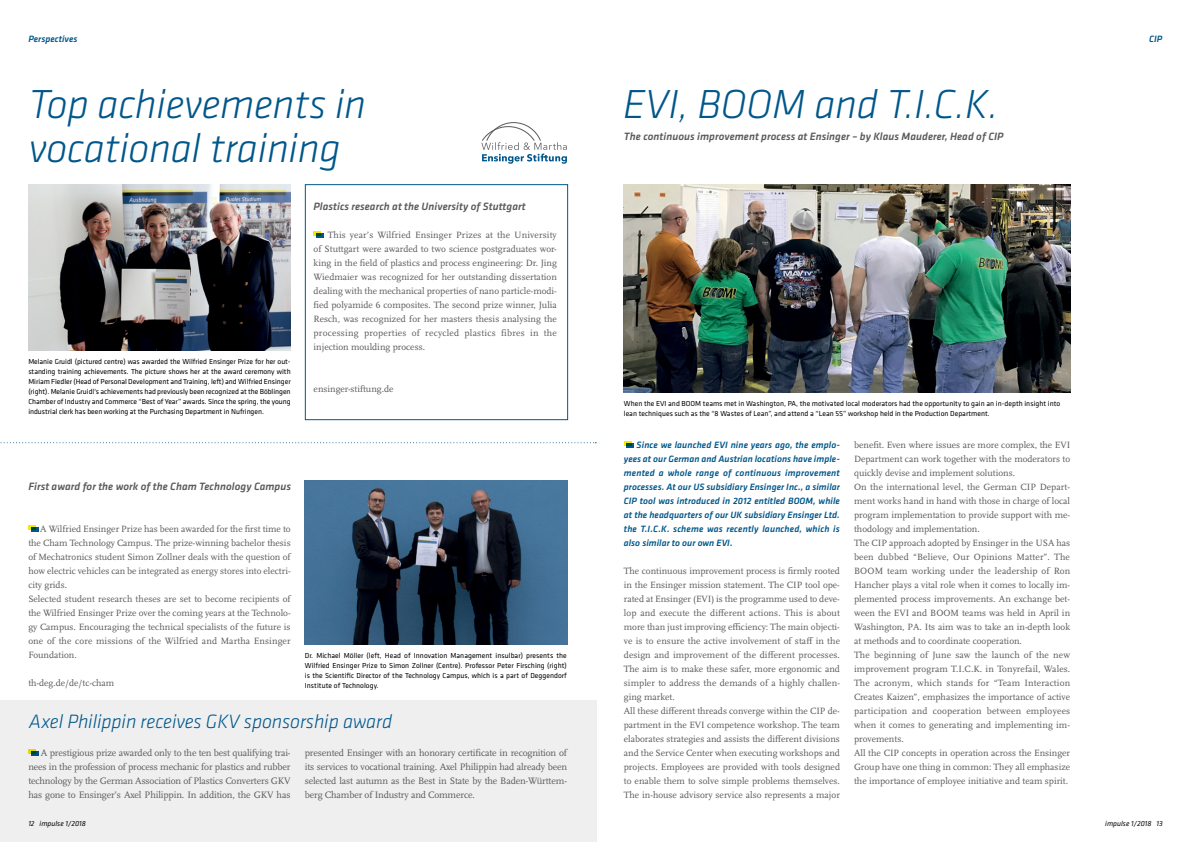
<style>
.page{position:relative;width:1191px;height:842px;background:#fff}
.page>*{position:absolute;margin:0;border:0;box-sizing:border-box;transform-origin:0 0}
.t1{font:italic 300 42px/44px "Klavika";letter-spacing:-.005em;color:#00578b}
.t2{font:italic 300 20px "Klavika";letter-spacing:-.005em;color:#00578b}
.t3{font:italic 500 11px "Klavika";letter-spacing:.005em;color:#58595b}
.t4{font:9.8px/14px "Scala Pro";letter-spacing:-.015em;color:#58595b;text-align:justify}
.t5{font:9.5px/14px "Scala Pro";color:#58595b}
.t6{font:italic 500 9.5px/14px "Klavika";letter-spacing:.005em;color:#00578b;text-align:justify}
.t7{font:7.5px/10px "Klavika";letter-spacing:.005em;color:#000;text-align:justify}
.t8{font:italic 7.5px "Klavika";letter-spacing:.005em;color:#000}
</style>
<div class="page">
<img style="left:624px;top:184px;width:446px;height:208px">
<img style="left:305px;top:480px;width:262px;height:164px">
<img style="left:28px;top:184px;width:263px;height:166px">
<div style="left:305px;top:184px;width:263px;height:236px;border:1px solid #00578b"></div>
<svg style="left:481px;top:122px;width:86px;height:42px"></svg>
<svg style="left:624px;top:442px;width:10px;height:6px"></svg>
<div style="left:0;top:700px;width:596px;height:142px;background:#efeff0"></div>
<svg style="left:28px;top:750px;width:10px;height:6px"></svg>
<svg style="left:0;top:442px;width:596px;height:1px"></svg>
<svg style="left:314px;top:232px;width:9px;height:6px"></svg>
<svg style="left:28px;top:526px;width:10px;height:6px"></svg>
<p class="t6" style="left:28px;top:32px;width:51px">Perspectives</p>
<h1 class="t1" style="left:29px;top:82px;width:339px">Top achievements in vocational training</h1>
<p class="t7" style="left:28px;top:356px;width:264px">Melanie Gruidl (pictured centre) was awarded the Wilfried Ensinger Prize for her out&shy;standing training achievements. The picture shows her at the award ceremony with Miriam Fiedler (Head of Personal Development and Training, left) and Wilfried Ensinger (right). Melanie Gruidl's achievements had previously been recognized at the Böblingen Chamber of Industry and Commerce “Best of Year” awards. Since the spring, the young industrial clerk has been working at the Purchasing Department in Nufringen.</p>
<p class="t3" style="left:313px;top:199px;width:214px">Plastics research at the University of Stuttgart</p>
<p class="t5" style="left:314px;top:228px;width:245px;text-align:justify;text-indent:14px">This year’s Wilfried Ensinger Prizes at the University of Stuttgart were awarded to two science postgraduates wor&shy;king in the field of plastics and process engineering: Dr. Jing Wiedmaier was recognized for her outstanding dissertation dealing with the mechanical properties of nano particle-modi&shy;fied polyamide 6 composites. The second prize winner, Julia Resch, was recognized for her masters thesis analysing the processing properties of recycled plastics fibres in the injection moulding process.</p>
<p class="t5" style="left:314px;top:382px;width:81px">ensinger-stiftung.de</p>
<p class="t3" style="left:28px;top:479px;width:264px">First award for the work of the Cham Technology Campus</p>
<p class="t5" style="left:28px;top:522px;width:264px;text-indent:12px">A Wilfried Ensinger Prize has been awarded for the first time to the Cham Technology Campus. The prize-winning bachelor thesis of Mechatronics student Simon Zollner deals with the question of how electric vehicles can be integrated as energy stores into electri&shy;city grids.<br>Selected student research theses are set to become recipients of the Wilfried Ensinger Prize over the coming years at the Technolo&shy;gy Campus. Encouraging the technical specialists of the future is one of the core missions of the Wilfried and Martha Ensinger Foundation.</p>
<p class="t5" style="left:28px;top:676px;width:87px">th-deg.de/de/tc-cham</p>
<p class="t7" style="left:305px;top:650px;width:263px">Dr. Michael Möller (left, Head of Innovation Management insulbar) presents the Wilfried Ensinger Prize to Simon Zollner (Centre). Professor Peter Firsching (right) is the Scientific Director of the Technology Campus, which is a part of Deggendorf Institute of Technology.</p>
<h2 class="t2" style="left:29px;top:709px;width:365px">Axel Philippin receives GKV sponsorship award</h2>
<p class="t4" style="left:28px;top:746px;width:264px;text-indent:13px">A prestigious prize awarded only to the ten best qualifying trai&shy;nees in the profession of process mechanic for plastics and rubber technology by the German Association of Plastics Converters GKV has gone to Ensinger’s Axel Philippin. In addition, the GKV has</p>
<p class="t4" style="left:305px;top:746px;width:264px">presented Ensinger with an honorary certificate in recognition of its services to vocational training. Axel Philippin had already been selected last autumn as the Best in State by the Baden-Württem&shy;berg Chamber of Industry and Commerce.</p>
<p class="t8" style="left:28px;top:818px;width:59px">12 impulse 1/2018</p>
<h1 class="t1" style="left:623px;top:82px;width:377px">EVI, BOOM and T.I.C.K.</h1>
<p class="t3" style="left:624px;top:129px;width:381px">The continuous improvement process at Ensinger – by Klaus Mauderer, Head of CIP</p>
<p class="t6" style="left:1149px;top:32px;width:15px">CIP</p>
<p class="t7" style="left:624px;top:398px;width:438px">When the EVI and BOOM teams met in Washington, PA, the motivated local moderators had the opportunity to gain an in-depth insight into lean techniques such as the “8 Wastes of Lean”, and attend a “Lean 5S” workshop held in the Production Department.</p>
<p class="t6" style="left:624px;top:438px;width:218px;text-indent:13px">Since we launched EVI nine years ago, the emplo&shy;yees at our German and Austrian locations have imple&shy;mented a whole range of continuous improvement processes. At our US subsidiary Ensinger Inc., a similar CIP tool was introduced in 2012 entitled BOOM, while at the headquarters of our UK subsidiary Ensinger Ltd. the T.I.C.K. scheme was recently launched, which is also similar to our own EVI.</p>
<p class="t5" style="left:624px;top:564px;width:218px">The continuous improvement process is firmly rooted in the Ensinger mission statement. The CIP tool ope&shy;rated at Ensinger (EVI) is the programme used to deve&shy;lop and execute the different actions. This is about more than just improving efficiency: The main objecti&shy;ve is to ensure the active involvement of staff in the design and improvement of the different processes.<br>The aim is to make these safer, more ergonomic and simpler to address the demands of a highly challen&shy;ging market.<br>All these different threads converge within the CIP de&shy;partment in the EVI competence workshop. The team elaborates strategies and assists the different divisions and the Service Center when executing workshops and projects. Employees are provided with tools designed to enable them to solve simple problems themselves.<br>The in-house advisory service also represents a major</p>
<p class="t5" style="left:854px;top:438px;width:218px">benefit. Even where issues are more complex, the EVI Department can work together with the moderators to quickly devise and implement solutions.<br>On the international level, the German CIP Depart&shy;ment works hand in hand with those in charge of local program implementation to provide support with me&shy;thodology and implementation.<br>The CIP approach adopted by Ensinger in the USA has been dubbed “Believe, Our Opinions Matter”. The BOOM team working under the leadership of Ron Hancher plays a vital role when it comes to locally im&shy;plemented process improvements. An exchange bet&shy;ween the EVI and BOOM teams was held in April in Washington, PA. Its aim was to take an in-depth look at methods and to coordinate cooperation.<br>The beginning of June saw the launch of the new improvement program T.I.C.K. in Tonyrefail, Wales.<br>The acronym, which stands for “Team Interaction Creates Kaizen”, emphasizes the importance of active participation and cooperation between employees when it comes to generating and implementing im&shy;provements.<br>All the CIP concepts in operation across the Ensinger Group have one thing in common: They all emphasize the importance of employee initiative and team spirit.</p>
<p class="t8" style="left:1105px;top:818px;width:59px">impulse 1/2018 13</p>
</div>
